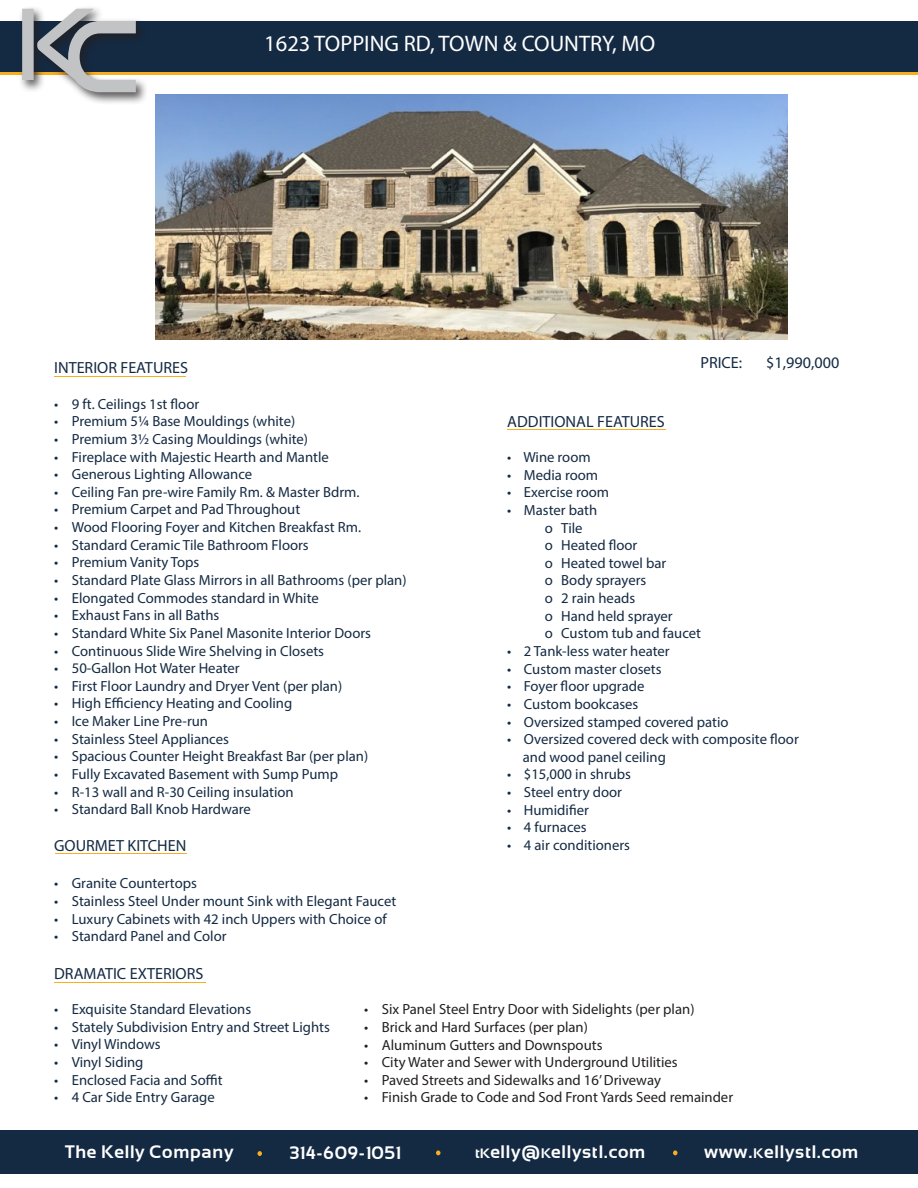
<style>
.page{position:relative;width:918px;height:1188px;background:#fff}
.page>*{position:absolute;margin:0;border:0;box-sizing:border-box;transform-origin:0 0}
.t1{font:22.5px "Myriad Pro";color:#fff}
.t2{font:700 18px "Sansation";letter-spacing:.04em;color:#fff}
.t3{font:16.2px "Myriad Pro";color:#142a43}
.t4{font:14.7px "Myriad Pro";color:#142a43}
.t5{font:14.7px "Myriad Pro";color:#231f20}
.s1{font-size:13.8px}
.s2{font-size:14.55px}
.s3{font-size:13.5px}
</style>
<div class="page">
<div style="left:0;top:65px;width:918px;height:10px;background:#f8ae1e"></div>
<div style="left:0;top:21px;width:918px;height:51px;background:#142a43"></div>
<div style="left:18px;top:5px;width:131px;height:100px;background:#231f20;opacity:.75"></div>
<svg style="left:22px;top:9px;width:114px;height:83px"></svg>
<div style="left:0;top:1130px;width:918px;height:44px;background:#142a43"></div>
<svg style="left:257px;top:1151px;width:5px;height:5px"></svg>
<svg style="left:436px;top:1150px;width:4px;height:5px"></svg>
<svg style="left:673px;top:1150px;width:4px;height:5px"></svg>
<hr style="left:54px;top:982px;width:151px;height:1px;background:#f8ae1e">
<hr style="left:54px;top:376px;width:131px;height:1px;background:#f8ae1e">
<hr style="left:55px;top:854px;width:132px;height:1px;background:#f8ae1e">
<hr style="left:507px;top:429px;width:159px;height:1px;background:#f8ae1e">
<img style="left:156px;top:95px;width:631px;height:245px">
<p class="t1" style="left:264px;top:30px;width:392px">1623 TOPPING RD, TOWN &amp; COUNTRY, MO</p>
<p class="t3" style="left:700px;top:352px;width:43px">PRICE:</p>
<p class="t3" style="left:766px;top:352px;width:75px">$1,990,000</p>
<p class="t3" style="left:54px;top:358px;width:135px">INTERIOR FEATURES</p>
<p class="t4" style="left:54px;top:395px;width:147px">• 9 ft. Ceilings 1st floor</p>
<p class="t4" style="left:54px;top:412px;width:243px">• Premium 5¼ Base Mouldings (white)</p>
<p class="t4" style="left:54px;top:430px;width:256px">• Premium 3½ Casing Mouldings (white)</p>
<p class="t4" style="left:54px;top:448px;width:276px">• Fireplace with Majestic Hearth and Mantle</p>
<p class="t4" style="left:54px;top:465px;width:200px">• Generous Lighting Allowance</p>
<p class="t4" style="left:54px;top:483px;width:307px">• Ceiling Fan pre-wire Family Rm. &amp; Master Bdrm.</p>
<p class="t4" style="left:54px;top:500px;width:248px">• Premium Carpet and Pad Throughout</p>
<p class="t4" style="left:54px;top:518px;width:309px">• Wood Flooring Foyer and Kitchen Breakfast Rm.</p>
<p class="t4" style="left:54px;top:536px;width:256px">• Standard Ceramic Tile Bathroom Floors</p>
<p class="t4" style="left:54px;top:553px;width:147px">• Premium Vanity Tops</p>
<p class="t4" style="left:54px;top:571px;width:354px">• Standard Plate Glass Mirrors in all Bathrooms (per plan)</p>
<p class="t4" style="left:54px;top:589px;width:266px">• Elongated Commodes standard in White</p>
<p class="t4" style="left:54px;top:606px;width:167px">• Exhaust Fans in all Baths</p>
<p class="t4" style="left:54px;top:624px;width:318px">• Standard White Six Panel Masonite Interior Doors</p>
<p class="t4" style="left:54px;top:642px;width:271px">• Continuous Slide Wire Shelving in Closets</p>
<p class="t4" style="left:54px;top:659px;width:187px">• 50-Gallon Hot Water Heater</p>
<p class="t4" style="left:54px;top:677px;width:290px">• First Floor Laundry and Dryer Vent (per plan)</p>
<p class="t4" style="left:54px;top:694px;width:240px">• High Efficiency Heating and Cooling</p>
<p class="t4" style="left:54px;top:712px;width:155px">• Ice Maker Line Pre-run</p>
<p class="t4" style="left:54px;top:730px;width:176px">• Stainless Steel Appliances</p>
<p class="t4" style="left:54px;top:747px;width:316px">• Spacious Counter Height Breakfast Bar (per plan)</p>
<p class="t4" style="left:54px;top:765px;width:286px">• Fully Excavated Basement with Sump Pump</p>
<p class="t4" style="left:54px;top:783px;width:241px">• R-13 wall and R-30 Ceiling insulation</p>
<p class="t4" style="left:54px;top:800px;width:198px">• Standard Ball Knob Hardware</p>
<p class="t3" style="left:54px;top:836px;width:134px">GOURMET KITCHEN</p>
<p class="t4" style="left:54px;top:874px;width:144px">• Granite Countertops</p>
<p class="t4" style="left:54px;top:892px;width:344px">• Stainless Steel Under mount Sink with Elegant Faucet</p>
<p class="t4" style="left:54px;top:910px;width:334px">• Luxury Cabinets with 42 inch Uppers with Choice of</p>
<p class="t4" style="left:54px;top:927px;width:174px">• Standard Panel and Color</p>
<p class="t3" style="left:54px;top:963px;width:151px">DRAMATIC EXTERIORS</p>
<p class="t4" style="left:54px;top:1000px;width:199px">• Exquisite Standard Elevations</p>
<p class="t4" style="left:54px;top:1018px;width:277px">• Stately Subdivision Entry and Street Lights</p>
<p class="t4" style="left:54px;top:1035px;width:108px">• Vinyl Windows</p>
<p class="t4" style="left:54px;top:1053px;width:91px">• Vinyl Siding</p>
<p class="t4" style="left:54px;top:1071px;width:170px">• Enclosed Facia and Soffit</p>
<p class="t4" style="left:54px;top:1088px;width:162px">• 4 Car Side Entry Garage</p>
<p class="t3" style="left:507px;top:411px;width:159px">ADDITIONAL FEATURES</p>
<p class="t4" style="left:507px;top:448px;width:85px">• Wine room</p>
<p class="t4" style="left:507px;top:466px;width:92px">• Media room</p>
<p class="t4" style="left:507px;top:483px;width:103px">• Exercise room</p>
<p class="t4" style="left:507px;top:501px;width:91px">• Master bath</p>
<p class="t4" style="left:545px;top:519px;width:39px">o Tile</p>
<p class="t4" style="left:545px;top:536px;width:94px">o Heated floor</p>
<p class="t4" style="left:545px;top:554px;width:123px">o Heated towel bar</p>
<p class="t4" style="left:545px;top:571px;width:103px">o Body sprayers</p>
<p class="t4" style="left:545px;top:589px;width:92px">o 2 rain heads</p>
<p class="t4" style="left:545px;top:607px;width:130px">o Hand held sprayer</p>
<p class="t4" style="left:545px;top:624px;width:158px">o Custom tub and faucet</p>
<p class="t4" style="left:507px;top:642px;width:164px">• 2 Tank-less water heater</p>
<p class="t4" style="left:507px;top:660px;width:156px">• Custom master closets</p>
<p class="t4" style="left:507px;top:677px;width:139px">• Foyer floor upgrade</p>
<p class="t4" style="left:507px;top:695px;width:133px">• Custom bookcases</p>
<p class="t4" style="left:507px;top:713px;width:223px">• Oversized stamped covered patio</p>
<p class="t4" style="left:507px;top:730px;width:293px">• Oversized covered deck with composite floor</p>
<p class="t4" style="left:523px;top:748px;width:145px">and wood panel ceiling</p>
<p class="t4" style="left:507px;top:765px;width:125px">• $15,000 in shrubs</p>
<p class="t4" style="left:507px;top:783px;width:116px">• Steel entry door</p>
<p class="t4" style="left:507px;top:801px;width:83px">• Humidifier</p>
<p class="t4" style="left:507px;top:818px;width:81px">• 4 furnaces</p>
<p class="t4" style="left:507px;top:836px;width:124px">• 4 air conditioners</p>
<p class="t5" style="left:364px;top:1000px;width:332px">• Six Panel Steel Entry Door with Sidelights (per plan)</p>
<p class="t5" style="left:364px;top:1018px;width:225px">• Brick and Hard Surfaces (per plan)</p>
<p class="t5" style="left:364px;top:1036px;width:240px">• Aluminum Gutters and Downspouts</p>
<p class="t5" style="left:364px;top:1053px;width:315px">• City Water and Sewer with Underground Utilities</p>
<p class="t5" style="left:364px;top:1071px;width:298px">• Paved Streets and Sidewalks and 16’ Driveway</p>
<p class="t5" style="left:364px;top:1088px;width:370px">• Finish Grade to Code and Sod Front Yards Seed remainder</p>
<p class="t2" style="left:65px;top:1141px;width:170px">The Kelly Company</p>
<p class="t2" style="left:704px;top:1141px;width:156px">www.<span class="s1">K</span>ellystl.com</p>
<p class="t2" style="left:289px;top:1143px;width:113px">314-609-1051</p>
<p class="t2" style="left:475px;top:1141px;width:172px"><span class="s2">t</span><span class="s3">K</span>elly@<span class="s1">K</span>ellystl.com</p>
</div>
